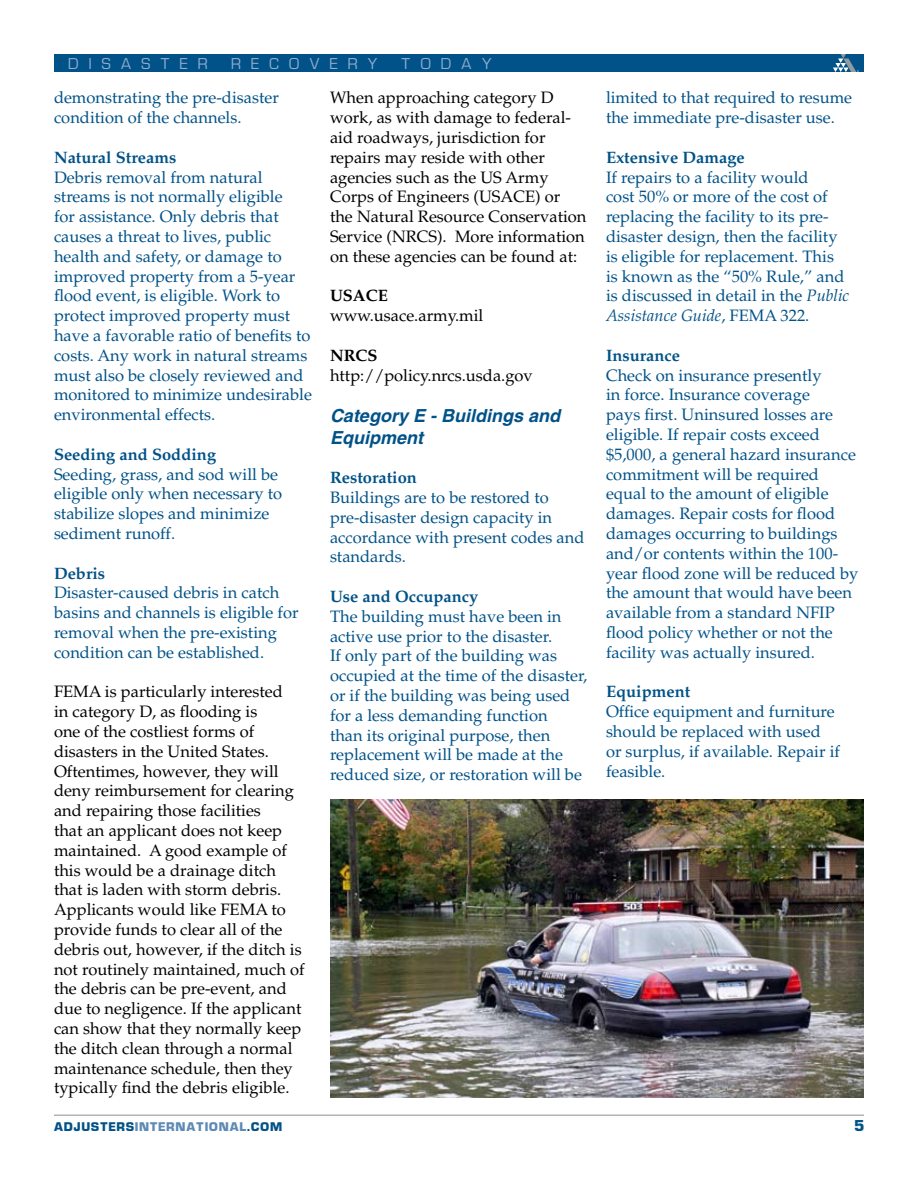
<style>
.page{position:relative;width:918px;height:1188px;background:#fff}
.page>*{position:absolute;margin:0;border:0;box-sizing:border-box;transform-origin:0 0}
.t1{font:italic 700 18px/21.6px "Helvetica";color:#005288}
.t2{font:16.5px/19.8px "Palatino LT Std";color:#005288}
.t3{font:16.5px/19.8px "Palatino LT Std";color:#000}
.t4{font:700 16.5px "Palatino LT Std";color:#005288}
.t5{font:700 16.5px "Palatino LT Std";color:#000}
.t6{font:15px "Eurostile SHOP";letter-spacing:.7em;color:#90abcc}
.t7{font:700 12px "Eurostile SHOP";letter-spacing:.105em;color:#005288}
.s1{color:#5e8ab5}
.s2{font-style:italic}
</style>
<div class="page">
<hr style="left:54px;top:1114px;width:810px;height:2px;background:#b1b4b6">
<div style="left:54px;top:54px;width:810px;height:18px;background:#005288"></div>
<svg style="left:833px;top:54px;width:26px;height:18px"></svg>
<img style="left:330px;top:800px;width:534px;height:297px">
<p class="t6" style="left:69px;top:55px;width:140px">DISASTER</p>
<p class="t6" style="left:232px;top:55px;width:147px">RECOVERY</p>
<p class="t6" style="left:402px;top:55px;width:91px">TODAY</p>
<p class="t2" style="left:54px;top:88px;width:226px">demonstrating the pre-disaster condition of the channels.</p>
<p class="t4" style="left:54px;top:148px;width:124px">Natural Streams</p>
<p class="t2" style="left:54px;top:167px;width:259px">Debris removal from natural streams is not normally eligible<br>for assistance. Only debris that causes a threat to lives, public health and safety, or damage to improved property from a 5-year flood event, is eligible. Work to protect improved property must have a favorable ratio of benefits to costs. Any work in natural streams must also be closely reviewed and monitored to minimize undesirable environmental effects.</p>
<p class="t4" style="left:54px;top:445px;width:164px">Seeding and Sodding</p>
<p class="t2" style="left:54px;top:464px;width:230px">Seeding, grass, and sod will be eligible only when necessary to stabilize slopes and minimize sediment runoff.</p>
<p class="t4" style="left:54px;top:563px;width:53px">Debris</p>
<p class="t2" style="left:54px;top:583px;width:246px">Disaster-caused debris in catch basins and channels is eligible for removal when the pre-existing condition can be established.</p>
<p class="t3" style="left:54px;top:682px;width:252px">FEMA is particularly interested<br>in category D, as flooding is<br>one of the costliest forms of disasters in the United States.<br>Oftentimes, however, they will deny reimbursement for clearing and repairing those facilities<br>that an applicant does not keep maintained. A good example of this would be a drainage ditch that is laden with storm debris.<br>Applicants would like FEMA to provide funds to clear all of the debris out, however, if the ditch is not routinely maintained, much of the debris can be pre-event, and due to negligence. If the applicant can show that they normally keep the ditch clean through a normal maintenance schedule, then they typically find the debris eligible.</p>
<p class="t3" style="left:330px;top:88px;width:258px">When approaching category D work, as with damage to federal&shy;aid roadways, jurisdiction for repairs may reside with other agencies such as the US Army<br>Corps of Engineers (USACE) or the Natural Resource Conservation<br>Service (NRCS). More information on these agencies can be found at:</p>
<p class="t5" style="left:330px;top:286px;width:59px">USACE</p>
<p class="t3" style="left:330px;top:306px;width:155px">www.usace.army.mil</p>
<p class="t5" style="left:330px;top:346px;width:49px">NRCS</p>
<p class="t3" style="left:330px;top:365px;width:204px">http://policy.nrcs.usda.gov</p>
<p class="t1" style="left:330px;top:405px;width:232px">Category E - Buildings and<br>Equipment</p>
<p class="t4" style="left:330px;top:468px;width:89px">Restoration</p>
<p class="t2" style="left:330px;top:488px;width:256px">Buildings are to be restored to pre-disaster design capacity in accordance with present codes and standards.</p>
<p class="t4" style="left:330px;top:587px;width:150px">Use and Occupancy</p>
<p class="t2" style="left:330px;top:607px;width:259px">The building must have been in active use prior to the disaster.<br>If only part of the building was occupied at the time of the disaster, or if the building was being used for a less demanding function<br>than its original purpose, then replacement will be made at the reduced size, or restoration will be</p>
<p class="t7" style="left:54px;top:1120px;width:229px">ADJUSTERS<span class="s1">INTERNATIONAL</span>.COM</p>
<p class="t2" style="left:606px;top:88px;width:248px">limited to that required to resume the immediate pre-disaster use.</p>
<p class="t4" style="left:606px;top:148px;width:140px">Extensive Damage</p>
<p class="t2" style="left:606px;top:167px;width:245px">If repairs to a facility would<br>cost 50% or more of the cost of replacing the facility to its pre&shy;disaster design, then the facility is eligible for replacement. This is known as the “50% Rule,” and is discussed in detail in the <span class="s2">Public<br>Assistance Guide</span>, FEMA 322.</p>
<p class="t4" style="left:606px;top:346px;width:76px">Insurance</p>
<p class="t2" style="left:606px;top:365px;width:254px">Check on insurance presently<br>in force. Insurance coverage<br>pays first. Uninsured losses are eligible. If repair costs exceed $5,000, a general hazard insurance commitment will be required equal to the amount of eligible damages. Repair costs for flood damages occurring to buildings and/or contents within the 100- year flood zone will be reduced by the amount that would have been available from a standard NFIP flood policy whether or not the facility was actually insured.</p>
<p class="t4" style="left:606px;top:682px;width:86px">Equipment</p>
<p class="t2" style="left:606px;top:702px;width:236px">Office equipment and furniture should be replaced with used or surplus, if available. Repair if feasible.</p>
</div>
